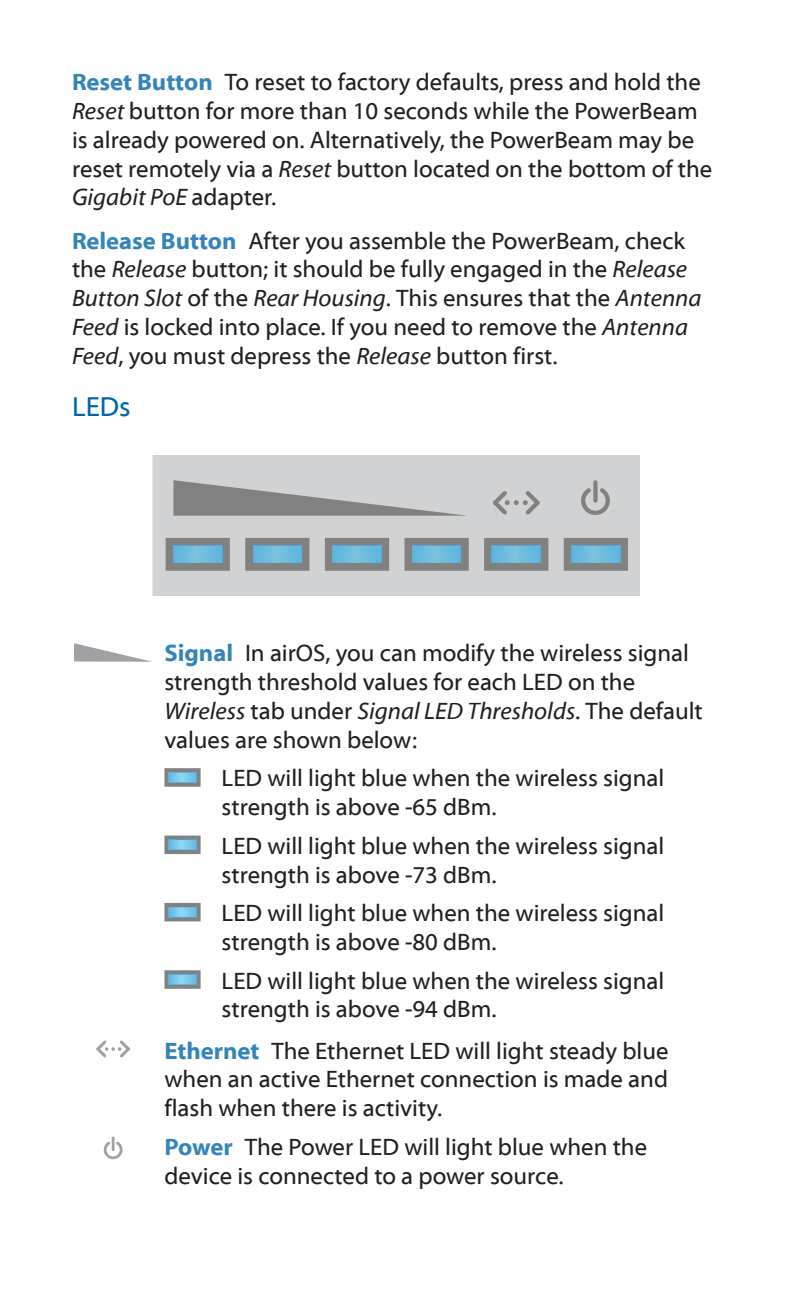
<style>
.page{position:relative;width:792px;height:1296px;background:#fff}
.page>*{position:absolute;margin:0;border:0;box-sizing:border-box;transform-origin:0 0}
.Heading_2{font:28px "Myriad Web Pro";color:#0065a4}
.Options{font:24px/28.8px "Myriad Web Pro";color:#231f20}
.Body{font:24px/28.8px "Myriad Web Pro";color:#231f20}
.s1{font-weight:700;color:#3484ba}
.s2{font-style:italic}
</style>
<div class="page">
<div style="left:153px;top:455px;width:486px;height:140px;background:#d1d2d4"></div>
<svg style="left:173px;top:480px;width:294px;height:36px"></svg>
<div style="left:593px;top:480px;width:5px;height:23px;background:#808180;border-radius:2px"></div>
<svg style="left:581px;top:488px;width:29px;height:27px"></svg>
<svg style="left:493px;top:491px;width:47px;height:24px"></svg>
<svg style="left:564px;top:538px;width:64px;height:33px"></svg>
<svg style="left:484px;top:538px;width:64px;height:33px"></svg>
<svg style="left:404px;top:538px;width:65px;height:33px"></svg>
<svg style="left:325px;top:538px;width:64px;height:33px"></svg>
<svg style="left:245px;top:538px;width:65px;height:33px"></svg>
<svg style="left:166px;top:538px;width:64px;height:33px"></svg>
<svg style="left:173px;top:546px;width:49px;height:17px"></svg>
<svg style="left:253px;top:546px;width:49px;height:17px"></svg>
<svg style="left:572px;top:546px;width:48px;height:17px"></svg>
<svg style="left:492px;top:546px;width:49px;height:17px"></svg>
<svg style="left:412px;top:546px;width:49px;height:17px"></svg>
<svg style="left:333px;top:546px;width:48px;height:17px"></svg>
<svg style="left:74px;top:643px;width:78px;height:19px"></svg>
<svg style="left:164px;top:768px;width:37px;height:19px"></svg>
<svg style="left:169px;top:773px;width:27px;height:9px"></svg>
<svg style="left:164px;top:836px;width:37px;height:18px"></svg>
<svg style="left:169px;top:840px;width:27px;height:10px"></svg>
<svg style="left:164px;top:903px;width:37px;height:18px"></svg>
<svg style="left:169px;top:907px;width:27px;height:10px"></svg>
<svg style="left:164px;top:970px;width:37px;height:19px"></svg>
<svg style="left:169px;top:975px;width:27px;height:9px"></svg>
<svg style="left:96px;top:1040px;width:34px;height:18px"></svg>
<hr style="left:112px;top:1137px;width:3px;height:14px;background:#a0a1a5">
<svg style="left:104px;top:1142px;width:19px;height:17px"></svg>
<p class="Options" style="left:72px;top:68px;width:642px"><span class="s1">Reset Button</span> To reset to factory defaults, press and hold the <span class="s2">Reset</span> button for more than 10 seconds while the PowerBeam is already powered on. Alternatively, the PowerBeam may be reset remotely via a <span class="s2">Reset</span> button located on the bottom of the <span class="s2">Gigabit PoE</span> adapter.</p>
<p class="Options" style="left:72px;top:227px;width:631px"><span class="s1">Release Button</span> After you assemble the PowerBeam, check the <span class="s2">Release</span> button; it should be fully engaged in the <span class="s2">Release Button Slot</span> of the <span class="s2">Rear Housing</span>. This ensures that the <span class="s2">Antenna Feed</span> is locked into place. If you need to remove the <span class="s2">Antenna Feed</span>, you must depress the <span class="s2">Release</span> button first.</p>
<p class="Heading_2" style="left:72px;top:392px;width:60px">LEDs</p>
<p class="Options" style="left:164px;top:640px;width:540px"><span class="s1">Signal</span> In airOS, you can modify the wireless signal strength threshold values for each LED on the <span class="s2">Wireless</span> tab under <span class="s2">Signal LED Thresholds</span>. The default values are shown below:</p>
<p class="Body" style="left:222px;top:765px;width:444px">LED will light blue when the wireless signal strength is above -65 dBm.</p>
<p class="Body" style="left:222px;top:832px;width:444px">LED will light blue when the wireless signal strength is above -73 dBm.</p>
<p class="Body" style="left:222px;top:899px;width:444px">LED will light blue when the wireless signal strength is above -80 dBm.</p>
<p class="Body" style="left:222px;top:967px;width:444px">LED will light blue when the wireless signal strength is above -94 dBm.</p>
<p class="Options" style="left:164px;top:1037px;width:506px;text-align:justify"><span class="s1">Ethernet</span> The Ethernet LED will light steady blue when an active Ethernet connection is made and flash when there is activity.</p>
<p class="Options" style="left:164px;top:1133px;width:484px"><span class="s1">Power</span> The Power LED will light blue when the device is connected to a power source.</p>
</div>
